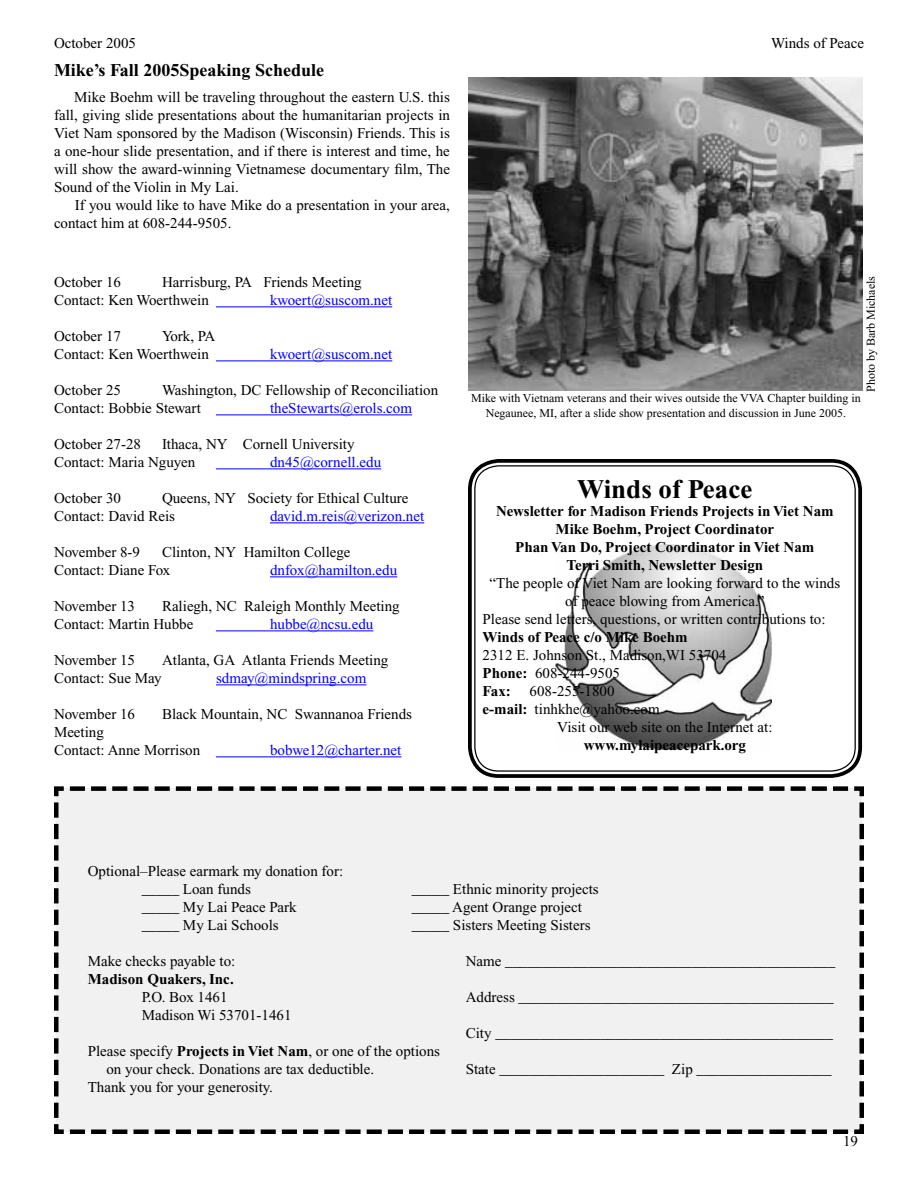
<style>
.page{position:relative;width:918px;height:1188px;background:#fff}
.page>*{position:absolute;margin:0;border:0;box-sizing:border-box;transform-origin:0 0}
.t1{font:700 27px "Times New Roman";color:#000}
.t2{font:700 18px "Times New Roman";color:#000}
.t3{font:15px/18px "Times New Roman";color:#000}
.t4{font:700 15px/18px "Times New Roman";color:#000;text-align:center}
.t5{font:15px "Times New Roman";color:#00f}
.t6{font:12px/14.4px "Times New Roman";color:#000;text-align:center}
.s1{font-weight:700}
</style>
<div class="page">
<div style="left:54px;top:786px;width:810px;height:348px;background:#f1f1f2"></div>
<img style="left:555px;top:545px;width:216px;height:204px">
<div style="left:468px;top:459px;width:394px;height:319px;border:4px solid #000;border-radius:29px"></div>
<div style="left:474px;top:465px;width:382px;height:307px;border:1px solid #000;border-radius:24px"></div>
<img style="left:468px;top:78px;width:394px;height:312px">
<hr style="left:216px;top:307px;width:176px;height:1px;background:#00f">
<hr style="left:216px;top:361px;width:176px;height:1px;background:#00f">
<hr style="left:216px;top:415px;width:196px;height:1px;background:#00f">
<hr style="left:216px;top:469px;width:165px;height:1px;background:#00f">
<hr style="left:270px;top:523px;width:154px;height:1px;background:#00f">
<hr style="left:270px;top:577px;width:127px;height:1px;background:#00f">
<hr style="left:216px;top:631px;width:157px;height:1px;background:#00f">
<hr style="left:216px;top:685px;width:150px;height:1px;background:#00f">
<hr style="left:216px;top:757px;width:185px;height:1px;background:#00f">
<p class="t3" style="left:54px;top:34px;width:84px">October 2005</p>
<p class="t3" style="left:771px;top:34px;width:94px">Winds of Peace</p>
<p class="t2" style="left:54px;top:60px;width:272px">Mike’s Fall 2005Speaking Schedule</p>
<p class="t3" style="left:54px;top:88px;width:398px;text-align:justify;text-indent:20px">Mike Boehm will be traveling throughout the eastern U.S. this fall, giving slide presentations about the humanitarian projects in Viet Nam sponsored by the Madison (Wisconsin) Friends. This is a one-hour slide presentation, and if there is interest and time, he will show the award-winning Vietnamese documentary film, The Sound of the Violin in My Lai.</p>
<p class="t3" style="left:54px;top:196px;width:397px;text-indent:21px">If you would like to have Mike do a presentation in your area, contact him at 608-244-9505.</p>
<p class="t3" style="left:54px;top:273px;width:69px">October 16</p>
<p class="t3" style="left:54px;top:273px;width:309px;text-indent:108px">Harrisburg, PA Friends Meeting<br>Contact: Ken Woerthwein</p>
<p class="t5" style="left:270px;top:292px;width:124px">kwoert@suscom.net</p>
<p class="t3" style="left:54px;top:327px;width:69px">October 17</p>
<p class="t3" style="left:54px;top:327px;width:163px;text-indent:108px">York, PA<br>Contact: Ken Woerthwein</p>
<p class="t5" style="left:270px;top:346px;width:124px">kwoert@suscom.net</p>
<p class="t3" style="left:54px;top:381px;width:69px">October 25</p>
<p class="t3" style="left:54px;top:381px;width:386px;text-indent:108px">Washington, DC Fellowship of Reconciliation<br>Contact: Bobbie Stewart</p>
<p class="t5" style="left:270px;top:400px;width:144px">theStewarts@erols.com</p>
<p class="t3" style="left:54px;top:435px;width:89px">October 27-28</p>
<p class="t3" style="left:54px;top:435px;width:302px;text-indent:108px">Ithaca, NY Cornell University<br>Contact: Maria Nguyen</p>
<p class="t5" style="left:270px;top:454px;width:113px">dn45@cornell.edu</p>
<p class="t3" style="left:54px;top:489px;width:69px">October 30</p>
<p class="t3" style="left:54px;top:489px;width:356px;text-indent:108px">Queens, NY Society for Ethical Culture<br>Contact: David Reis</p>
<p class="t5" style="left:270px;top:508px;width:156px">david.m.reis@verizon.net</p>
<p class="t3" style="left:54px;top:543px;width:88px">November 8-9</p>
<p class="t3" style="left:54px;top:543px;width:298px;text-indent:108px">Clinton, NY Hamilton College<br>Contact: Diane Fox</p>
<p class="t5" style="left:270px;top:562px;width:129px">dnfox@hamilton.edu</p>
<p class="t3" style="left:54px;top:597px;width:83px">November 13</p>
<p class="t3" style="left:54px;top:597px;width:347px;text-indent:108px">Raliegh, NC Raleigh Monthly Meeting<br>Contact: Martin Hubbe</p>
<p class="t5" style="left:270px;top:616px;width:105px">hubbe@ncsu.edu</p>
<p class="t3" style="left:54px;top:651px;width:83px">November 15</p>
<p class="t3" style="left:162px;top:651px;width:228px">Atlanta, GA Atlanta Friends Meeting</p>
<p class="t3" style="left:54px;top:669px;width:109px">Contact: Sue May</p>
<p class="t5" style="left:216px;top:670px;width:152px">sdmay@mindspring.com</p>
<p class="t3" style="left:54px;top:705px;width:83px">November 16</p>
<p class="t3" style="left:162px;top:705px;width:252px">Black Mountain, NC Swannanoa Friends</p>
<p class="t3" style="left:54px;top:723px;width:148px">Meeting<br>Contact: Anne Morrison</p>
<p class="t5" style="left:270px;top:742px;width:133px">bobwe12@charter.net</p>
<p class="t6" style="left:864px;top:392px;width:118px;rotate:-90deg">Photo by Barb Michaels</p>
<p class="t6" style="left:471px;top:391px;width:391px">Mike with Vietnam veterans and their wives outside the VVA Chapter building in<br>Negaunee, MI, after a slide show presentation and discussion in June 2005.</p>
<h1 class="t1" style="left:577px;top:474px;width:177px">Winds of Peace</h1>
<p class="t4" style="left:496px;top:502px;width:339px">Newsletter for Madison Friends Projects in Viet Nam Mike Boehm, Project Coordinator<br>Phan Van Do, Project Coordinator in Viet Nam<br>Terri Smith, Newsletter Design</p>
<p class="t3" style="left:490px;top:574px;width:352px">“The people of Viet Nam are looking forward to the winds</p>
<p class="t3" style="left:565px;top:592px;width:201px">of peace blowing from America.”</p>
<p class="t3" style="left:483px;top:610px;width:344px">Please send letters, questions, or written contributions to:</p>
<p class="t4" style="left:483px;top:628px;width:207px">Winds of Peace c/o Mike Boehm</p>
<p class="t3" style="left:483px;top:646px;width:245px">2312 E. Johnson St., Madison,WI 53704<br><span class="s1">Phone:</span> 608-244-9505<br><span class="s1">Fax:</span></p>
<p class="t3" style="left:530px;top:682px;width:86px">608-255-1800</p>
<p class="t3" style="left:483px;top:700px;width:179px"><span class="s1">e-mail:</span> tinhkhe@yahoo.com</p>
<p class="t3" style="left:557px;top:718px;width:217px">Visit our web site on the Internet at:</p>
<p class="t4" style="left:584px;top:736px;width:164px">www.mylaipeacepark.org</p>
<p class="t3" style="left:142px;top:862px;width:203px;text-indent:-54px">Optional–Please earmark my donation for: _____ Loan funds</p>
<p class="t3" style="left:412px;top:880px;width:189px">_____ Ethnic minority projects</p>
<p class="t3" style="left:142px;top:898px;width:156px">_____ My Lai Peace Park</p>
<p class="t3" style="left:412px;top:898px;width:172px">_____ Agent Orange project</p>
<p class="t3" style="left:142px;top:916px;width:139px">_____ My Lai Schools</p>
<p class="t3" style="left:412px;top:916px;width:180px">_____ Sisters Meeting Sisters</p>
<p class="t3" style="left:88px;top:952px;width:149px">Make checks payable to:</p>
<p class="t3" style="left:466px;top:952px;width:371px">Name ____________________________________________</p>
<p class="t4" style="left:88px;top:970px;width:148px">Madison Quakers, Inc.</p>
<p class="t3" style="left:142px;top:988px;width:87px">P.O. Box 1461</p>
<p class="t3" style="left:466px;top:988px;width:369px">Address __________________________________________</p>
<p class="t3" style="left:142px;top:1006px;width:151px">Madison Wi 53701-1461</p>
<p class="t3" style="left:466px;top:1024px;width:369px">City _____________________________________________</p>
<p class="t3" style="left:106px;top:1042px;width:335px;text-indent:-19px">Please specify <span class="s1">Projects in Viet Nam</span>, or one of the options on your check. Donations are tax deductible.</p>
<p class="t3" style="left:466px;top:1060px;width:367px">State ______________________ Zip __________________</p>
<p class="t3" style="left:88px;top:1078px;width:187px">Thank you for your generosity.</p>
<p class="t3" style="left:843px;top:1132px;width:16px">19</p>
</div>
